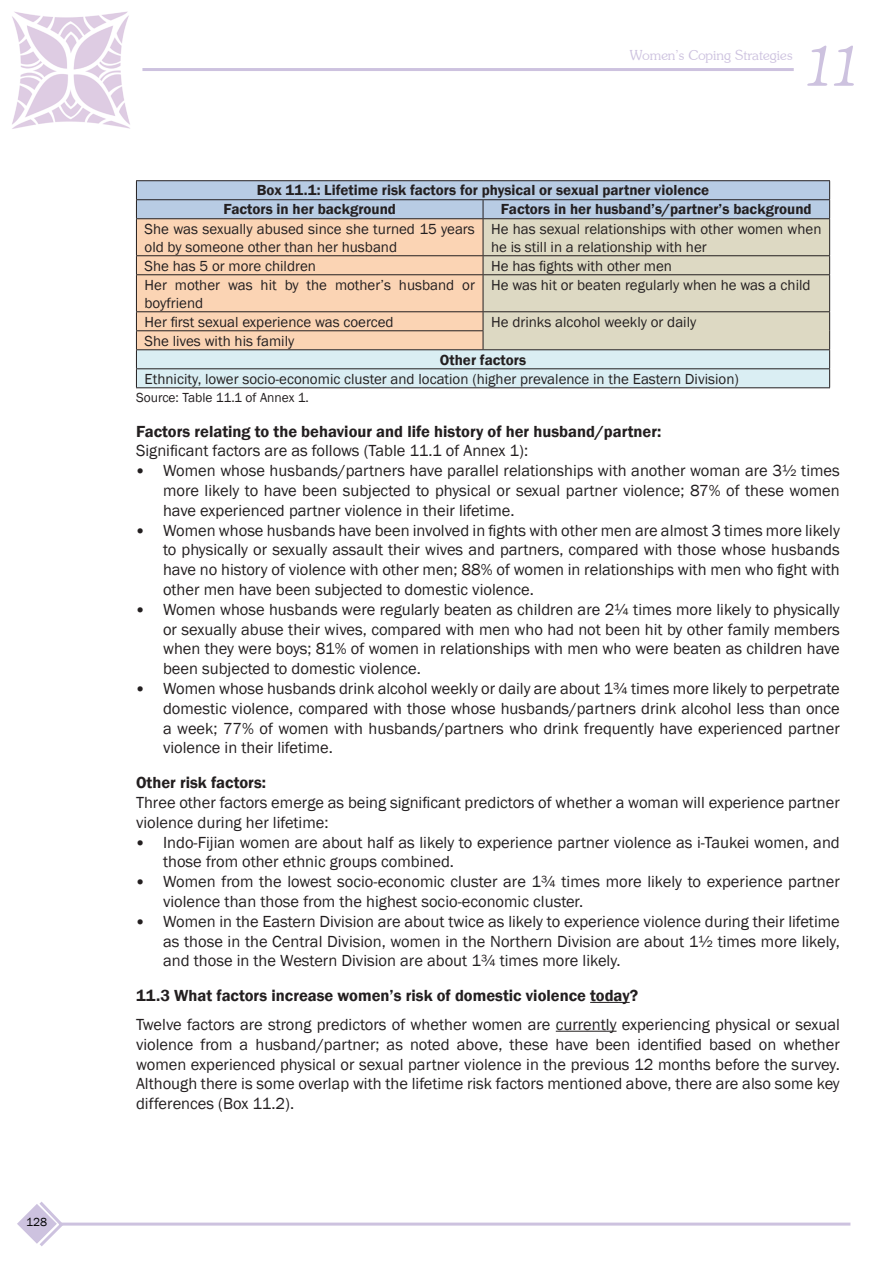
<style>
.page{position:relative;width:893px;height:1263px;background:#fff}
.page>*{position:absolute;margin:0;border:0;box-sizing:border-box;transform-origin:0 0}
.t1{font:52.5px "Souvenir Light SSK Italic";color:#cdc2df}
.t2{font:16.5px/19.8px "Franklin Gothic";color:#231f20;text-align:justify}
.Heading_4{font:600 16.5px "Franklin Gothic";color:#231f20}
.Heading_2{font:600 16.5px "Franklin Gothic";color:#231f20}
.t3{font:15px/18px "Franklin Gothic";color:#231f20}
.t4{font:600 15px "Franklin Gothic";color:#231f20}
.Heading_1{font:15px "Souvenir";color:#cdc2df}
.t5{font:13.5px "Franklin Gothic";color:#231f20}
.t6{font:12px "Franklin Gothic";color:#000}
.s1{font-family:"Calibri"}
</style>
<div class="page">
<img style="left:12px;top:11px;width:118px;height:118px">
<hr style="left:59px;top:1222px;width:791px;height:3px;background:#cdc2df">
<hr style="left:142px;top:68px;width:652px;height:3px;background:#cdc2df">
<svg style="left:17px;top:1202px;width:49px;height:44px"></svg>
<hr style="left:590px;top:1002px;width:40px;height:1px;background:#231f20">
<hr style="left:556px;top:1031px;width:60px;height:1px;background:#231f20">
<div style="left:137px;top:219px;width:346px;height:92px;background:#fbd4b4"></div>
<div style="left:484px;top:219px;width:345px;height:92px;background:#ddd9c3"></div>
<hr style="left:136px;top:180px;width:347px;height:1px;background:#231f20">
<hr style="left:483px;top:180px;width:347px;height:1px;background:#231f20">
<svg style="left:136px;top:181px;width:694px;height:37px;background:#b2c5dc"></svg>
<hr style="left:136px;top:218px;width:347px;height:1px;background:#231f20">
<hr style="left:136px;top:219px;width:1px;height:36px;background:#231f20">
<hr style="left:483px;top:218px;width:347px;height:1px;background:#231f20">
<hr style="left:483px;top:219px;width:1px;height:36px;background:#231f20">
<hr style="left:829px;top:219px;width:1px;height:36px;background:#231f20">
<hr style="left:136px;top:255px;width:347px;height:1px;background:#231f20">
<svg style="left:136px;top:256px;width:1px;height:18px"></svg>
<hr style="left:483px;top:255px;width:347px;height:1px;background:#231f20">
<svg style="left:483px;top:256px;width:1px;height:18px"></svg>
<svg style="left:829px;top:256px;width:1px;height:18px"></svg>
<hr style="left:136px;top:274px;width:347px;height:1px;background:#231f20">
<hr style="left:136px;top:275px;width:1px;height:36px;background:#231f20">
<hr style="left:483px;top:274px;width:347px;height:1px;background:#231f20">
<hr style="left:483px;top:275px;width:1px;height:36px;background:#231f20">
<hr style="left:829px;top:275px;width:1px;height:36px;background:#231f20">
<hr style="left:136px;top:311px;width:347px;height:1px;background:#231f20">
<hr style="left:483px;top:311px;width:347px;height:1px;background:#231f20">
<svg style="left:136px;top:312px;width:694px;height:75px;background:#dbdacf"></svg>
<hr style="left:136px;top:387px;width:347px;height:1px;background:#231f20">
<hr style="left:483px;top:387px;width:347px;height:1px;background:#231f20">
<p class="t6" style="left:26px;top:1215px;width:23px">128</p>
<p class="Heading_1" style="left:630px;top:47px;width:164px">Women’s Coping Strategies</p>
<p class="t1" style="left:804px;top:35px;width:55px">11</p>
<p class="t4" style="left:257px;top:181px;width:454px">Box 11.1: Lifetime risk factors for physical or sexual partner violence</p>
<p class="t4" style="left:223px;top:200px;width:174px">Factors in her background</p>
<p class="t4" style="left:501px;top:200px;width:312px">Factors in her husband’s/partner’s background</p>
<p class="t3" style="left:145px;top:220px;width:332px">She was sexually abused since she turned 15 years old by someone other than her husband</p>
<p class="t3" style="left:491px;top:220px;width:332px">He has sexual relationships with other women when he is still in a relationship with her</p>
<p class="t3" style="left:145px;top:257px;width:173px">She has 5 or more children</p>
<p class="t3" style="left:491px;top:257px;width:182px">He has fights with other men</p>
<p class="t3" style="left:145px;top:276px;width:332px">Her mother was hit by the mother’s husband or boyfriend</p>
<p class="t3" style="left:491px;top:276px;width:321px">He was hit or beaten regularly when he was a child</p>
<p class="t3" style="left:145px;top:313px;width:251px">Her first sexual experience was coerced</p>
<p class="t3" style="left:491px;top:313px;width:207px">He drinks alcohol weekly or daily</p>
<p class="t3" style="left:145px;top:332px;width:151px">She lives with his family</p>
<p class="t4" style="left:440px;top:350px;width:88px">Other factors</p>
<p class="t3" style="left:145px;top:370px;width:596px">Ethnicity, lower socio-economic cluster and location (higher prevalence in the Eastern Division)</p>
<p class="t5" style="left:136px;top:389px;width:174px">Source: Table 11.1 of Annex 1.</p>
<p class="Heading_4" style="left:136px;top:421px;width:527px">Factors relating to the behaviour and life history of her husband/partner:</p>
<p class="t2" style="left:136px;top:441px;width:394px">Significant factors are as follows (Table 11.1 of Annex 1):</p>
<p class="t2" style="left:163px;top:461px;width:678px;text-indent:-27px"><span class="s1">•</span> Women whose husbands/partners have parallel relationships with another woman are 3½ times more likely to have been subjected to physical or sexual partner violence; 87% of these women have experienced partner violence in their lifetime.</p>
<p class="t2" style="left:163px;top:520px;width:678px;text-indent:-27px"><span class="s1">•</span> Women whose husbands have been involved in fights with other men are almost 3 times more likely to physically or sexually assault their wives and partners, compared with those whose husbands have no history of violence with other men; 88% of women in relationships with men who fight with other men have been subjected to domestic violence.</p>
<p class="t2" style="left:163px;top:600px;width:678px;text-indent:-27px"><span class="s1">•</span> Women whose husbands were regularly beaten as children are 2¼ times more likely to physically or sexually abuse their wives, compared with men who had not been hit by other family members when they were boys; 81% of women in relationships with men who were beaten as children have been subjected to domestic violence.</p>
<p class="t2" style="left:163px;top:679px;width:678px;text-indent:-27px"><span class="s1">•</span> Women whose husbands drink alcohol weekly or daily are about 1¾ times more likely to perpetrate domestic violence, compared with those whose husbands/partners drink alcohol less than once a week; 77% of women with husbands/partners who drink frequently have experienced partner violence in their lifetime.</p>
<p class="Heading_4" style="left:136px;top:772px;width:132px">Other risk factors:</p>
<p class="t2" style="left:136px;top:793px;width:705px">Three other factors emerge as being significant predictors of whether a woman will experience partner violence during her lifetime:</p>
<p class="t2" style="left:163px;top:832px;width:678px;text-indent:-27px"><span class="s1">•</span> Indo-Fijian women are about half as likely to experience partner violence as i-Taukei women, and those from other ethnic groups combined.</p>
<p class="t2" style="left:163px;top:872px;width:678px;text-indent:-27px"><span class="s1">•</span> Women from the lowest socio-economic cluster are 1¾ times more likely to experience partner violence than those from the highest socio-economic cluster.</p>
<p class="t2" style="left:163px;top:912px;width:678px;text-indent:-27px"><span class="s1">•</span> Women in the Eastern Division are about twice as likely to experience violence during their lifetime as those in the Central Division, women in the Northern Division are about 1½ times more likely, and those in the Western Division are about 1¾ times more likely.</p>
<p class="Heading_2" style="left:136px;top:985px;width:504px">11.3 What factors increase women’s risk of domestic violence today?</p>
<p class="t2" style="left:136px;top:1015px;width:705px">Twelve factors are strong predictors of whether women are currently experiencing physical or sexual violence from a husband/partner; as noted above, these have been identified based on whether women experienced physical or sexual partner violence in the previous 12 months before the survey.<br>Although there is some overlap with the lifetime risk factors mentioned above, there are also some key differences (Box 11.2).</p>
</div>
